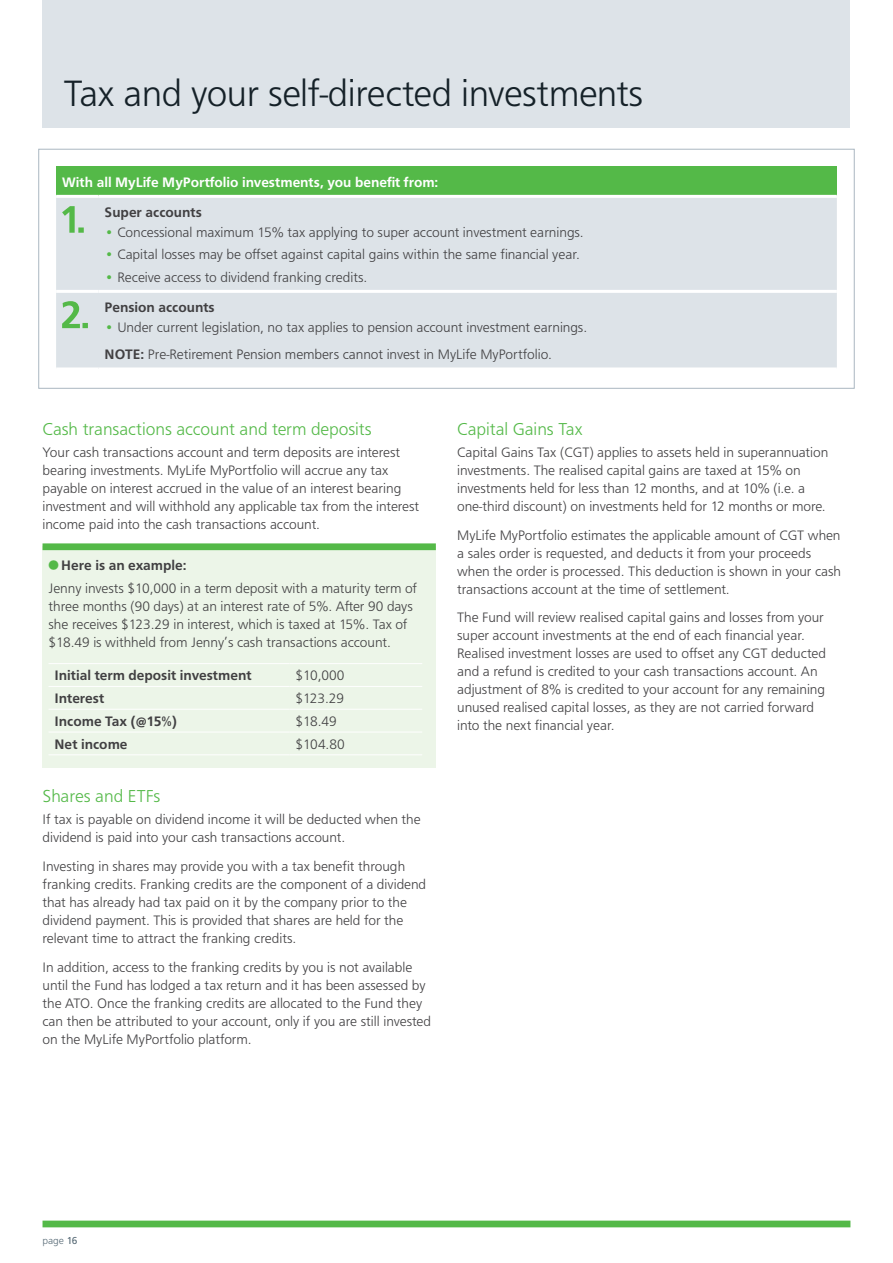
<style>
.page{position:relative;width:893px;height:1263px;background:#fff}
.page>*{position:absolute;margin:0;border:0;box-sizing:border-box;transform-origin:0 0}
.t1{font:300 38.25px "Carto Gothic Pro";letter-spacing:-.01em;color:#152128}
.t2{font:300 18px "Carto Gothic Pro";color:#54b948}
.t3{font:300 14.25px/18px "Carto Gothic Pro";color:#414042}
.t4{font:700 14.25px "Carto Gothic Pro";color:#414042}
.t5{font:700 14.25px "Carto Gothic Pro";color:#fff}
.t6{font:300 10.5px "Carto Gothic Pro";color:#566975}
.s1{color:#54b948}
.s2{font-weight:700}
.s3{font-weight:700;color:#54b948}
.s4{font-weight:400}
</style>
<div class="page">
<div style="left:43px;top:1220px;width:807px;height:7px;background:#54b948"></div>
<div style="left:43px;top:0;width:807px;height:128px;background:#dde3e8"></div>
<div style="left:43px;top:547px;width:393px;height:221px;background:#ecf5e8"></div>
<div style="left:43px;top:543px;width:393px;height:7px;background:#54b948"></div>
<hr style="left:49px;top:663px;width:241px;height:1px;background:#fff">
<hr style="left:290px;top:663px;width:132px;height:1px;background:#fff">
<hr style="left:49px;top:686px;width:241px;height:1px;background:#fff">
<hr style="left:290px;top:686px;width:132px;height:1px;background:#fff">
<hr style="left:49px;top:709px;width:241px;height:1px;background:#fff">
<hr style="left:290px;top:709px;width:132px;height:1px;background:#fff">
<hr style="left:49px;top:732px;width:241px;height:1px;background:#fff">
<hr style="left:290px;top:732px;width:132px;height:1px;background:#fff">
<hr style="left:49px;top:754px;width:241px;height:1px;background:#fff">
<hr style="left:290px;top:754px;width:132px;height:1px;background:#fff">
<div style="left:56px;top:167px;width:781px;height:29px;background:#54b948"></div>
<div style="left:56px;top:198px;width:781px;height:169px;background:#dde3e8"></div>
<hr style="left:56px;top:195px;width:43px;height:3px;background:#fff">
<hr style="left:99px;top:195px;width:738px;height:3px;background:#fff">
<hr style="left:56px;top:290px;width:43px;height:3px;background:#fff">
<hr style="left:99px;top:290px;width:738px;height:3px;background:#fff">
<svg style="left:62px;top:206px;width:22px;height:27px"></svg>
<svg style="left:62px;top:301px;width:26px;height:27px"></svg>
<div style="left:38px;top:149px;width:817px;height:240px;border:1px solid #aab7c1"></div>
<h1 class="t1" style="left:64px;top:72px;width:581px">Tax and your self-directed investments</h1>
<p class="t5" style="left:62px;top:174px;width:378px">With all MyLife MyPortfolio investments, you benefit from:</p>
<p class="t4" style="left:105px;top:204px;width:99px">Super accounts</p>
<p class="t3" style="left:105px;top:223px;width:481px"><span class="s1">•</span> Concessional maximum 15% tax applying to super account investment earnings.</p>
<p class="t3" style="left:105px;top:246px;width:477px"><span class="s1">•</span> Capital losses may be offset against capital gains within the same financial year.</p>
<p class="t3" style="left:105px;top:262px;width:264px;line-height:30.3px"><span class="s1">•</span> Receive access to dividend franking credits.<br><span class="s2">Pension accounts</span></p>
<p class="t3" style="left:105px;top:314px;width:484px;line-height:27.2px"><span class="s1">•</span> Under current legislation, no tax applies to pension account investment earnings.<br><span class="s2">NOTE:</span> Pre-Retirement Pension members cannot invest in MyLife MyPortfolio.</p>
<p class="t2" style="left:43px;top:419px;width:331px">Cash transactions account and term deposits</p>
<p class="t3" style="left:43px;top:443px;width:378px">Your cash transactions account and term deposits are interest bearing investments. MyLife MyPortfolio will accrue any tax payable on interest accrued in the value of an interest bearing investment and will withhold any applicable tax from the interest income paid into the cash transactions account.</p>
<p class="t3" style="left:49px;top:555px;width:370px;line-height:22.2px"><span class="s3">ư</span> <span class="s2">Here is an example:<br></span>Jenny invests $10,000 in a term deposit with a maturity term of</p>
<p class="t3" style="left:49px;top:597px;width:366px">three months (90 days) at an interest rate of 5%. After 90 days she receives $123.29 in interest, which is taxed at 15%. Tax of $18.49 is withheld from Jenny’s cash transactions account.</p>
<p class="t4" style="left:55px;top:667px;width:199px">Initial term deposit investment</p>
<p class="t3" style="left:296px;top:667px;width:50px">$10,000</p>
<p class="t4" style="left:55px;top:690px;width:51px">Interest</p>
<p class="t3" style="left:296px;top:690px;width:50px">$123.29</p>
<p class="t4" style="left:55px;top:713px;width:124px">Income Tax (@15%)</p>
<p class="t3" style="left:296px;top:712px;width:43px">$18.49</p>
<p class="t4" style="left:55px;top:736px;width:75px">Net income</p>
<p class="t3" style="left:296px;top:735px;width:51px">$104.80</p>
<p class="t2" style="left:43px;top:786px;width:120px">Shares and ETFs</p>
<p class="t3" style="left:43px;top:811px;width:380px">If tax is payable on dividend income it will be deducted when the dividend is paid into your cash transactions account.</p>
<p class="t3" style="left:43px;top:857px;width:385px">Investing in shares may provide you with a tax benefit through franking credits. Franking credits are the component of a dividend that has already had tax paid on it by the company prior to the dividend payment. This is provided that shares are held for the relevant time to attract the franking credits.</p>
<p class="t3" style="left:43px;top:958px;width:390px">In addition, access to the franking credits by you is not available until the Fund has lodged a tax return and it has been assessed by the ATO. Once the franking credits are allocated to the Fund they can then be attributed to your account, only if you are still invested on the MyLife MyPortfolio platform.</p>
<p class="t2" style="left:457px;top:419px;width:127px">Capital Gains Tax</p>
<p class="t3" style="left:457px;top:443px;width:373px">Capital Gains Tax (CGT) applies to assets held in superannuation investments. The realised capital gains are taxed at 15% on investments held for less than 12 months, and at 10% (i.e. a one-third discount) on investments held for 12 months or more.</p>
<p class="t3" style="left:457px;top:526px;width:385px">MyLife MyPortfolio estimates the applicable amount of CGT when a sales order is requested, and deducts it from your proceeds when the order is processed. This deduction is shown in your cash transactions account at the time of settlement.</p>
<p class="t3" style="left:457px;top:608px;width:370px">The Fund will review realised capital gains and losses from your super account investments at the end of each financial year.<br>Realised investment losses are used to offset any CGT deducted and a refund is credited to your cash transactions account. An adjustment of 8% is credited to your account for any remaining unused realised capital losses, as they are not carried forward into the next financial year.</p>
<p class="t6" style="left:43px;top:1235px;width:37px">page <span class="s4">16</span></p>
</div>
